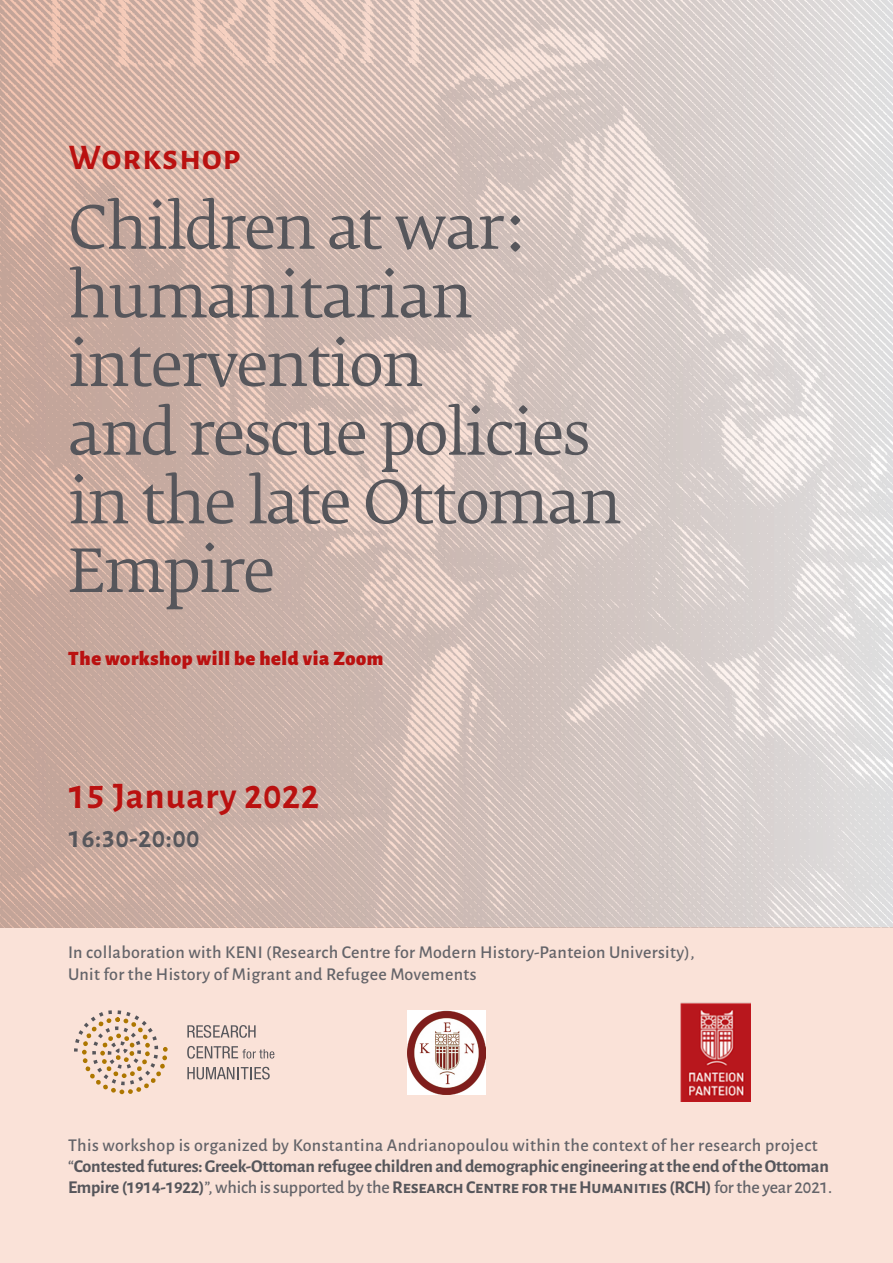
<style>
.page{position:relative;width:893px;height:1263px;background:#fff}
.page>*{position:absolute;margin:0;border:0;box-sizing:border-box;transform-origin:0 0}
.t1{font:58.95px/68.7px "Fedra Serif B Pro";letter-spacing:-.03em;color:#56565b}
.t2{font:700 37.5px "Alegreya Sans";letter-spacing:.03em;color:#ba1110}
.t3{font:700 36px "Alegreya Sans";letter-spacing:.025em;color:#ba1110}
.t4{font:700 27px "Alegreya Sans";letter-spacing:.03em;color:#56565b}
.t5{font:900 20.25px "Alegreya Sans";letter-spacing:.03em;color:#ba1110}
.t6{font:700 18px/21px "Alegreya Sans";letter-spacing:-.01em;color:#56565b}
.t7{font:500 18px/22.5px "Alegreya Sans";letter-spacing:.02em;color:#646469}
.s1{font-weight:500;color:#646469}
</style>
<div class="page">
<div style="left:0;top:928px;width:893px;height:335px;background:#fae2d8"></div>
<img style="left:0;top:0;width:893px;height:928px">
<svg style="left:74px;top:1010px;width:94px;height:84px"></svg>
<svg style="left:187px;top:1025px;width:69px;height:13px"></svg>
<svg style="left:187px;top:1046px;width:87px;height:13px"></svg>
<svg style="left:187px;top:1067px;width:83px;height:12px"></svg>
<img style="left:407px;top:1010px;width:79px;height:84px">
<img style="left:680px;top:1003px;width:70px;height:98px">
<h3 class="t3" style="left:68px;top:131px;width:174px">Workshop</h3>
<h1 class="t1" style="left:68px;top:194px;width:555px">Children at war: humanitarian intervention<br>and rescue policies in the late Ottoman<br>Empire</h1>
<p class="t5" style="left:68px;top:642px;width:317px">The workshop will be held via Zoom</p>
<h2 class="t2" style="left:68px;top:768px;width:252px">15 January 2022</h2>
<h3 class="t4" style="left:68px;top:818px;width:133px">16:30-20:00</h3>
<p class="t7" style="left:68px;top:940px;width:628px">In collaboration with KENI (Research Centre for Modern History-Panteion University),<br>Unit for the History of Migrant and Refugee Movements</p>
<p class="t6" style="left:68px;top:1134px;width:766px"><span class="s1">This workshop is organized by Konstantina Andrianopoulou within the context of her research project “</span>Contested futures: Greek-Ottoman refugee children and demographic engineering at the end of the Ottoman<br>Empire (1914-1922)<span class="s1">”, which is supported by the</span> Research Centre for the Humanities (RCH) <span class="s1">for the year 2021.</span></p>
</div>
